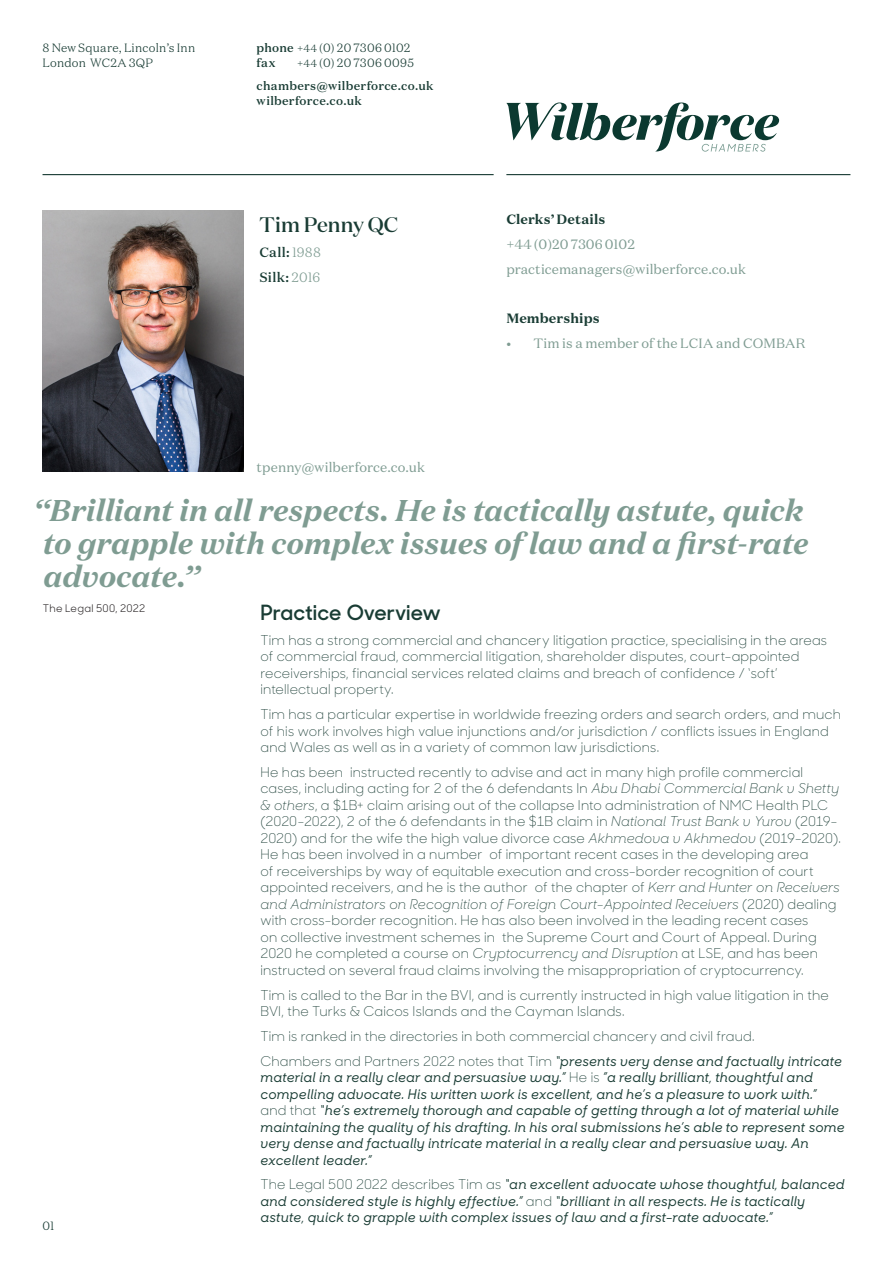
<style>
.page{position:relative;width:893px;height:1263px;background:#fff}
.page>*{position:absolute;margin:0;border:0;box-sizing:border-box;transform-origin:0 0}
.QUOTE{font:italic 700 30px/33px "Domaine Text";letter-spacing:-.01em;color:#7f9c92}
.t1{font:600 21px "Sharp Sans No 1";letter-spacing:-.005em;color:#193c34}
.NAME{font:500 21px "Domaine Display";letter-spacing:.01em;color:#193c34}
.BODY_GREEN{font:300 13.5px/16.5px "Sharp Sans No 1";letter-spacing:.015em;color:#193c34}
.BODY_GREEN-2{font:italic 500 13.5px/16.5px "Sharp Sans No 1";letter-spacing:.015em;color:#193c34}
.t2{font:13.5px "Domaine Text";letter-spacing:.005em;color:#7f9c92}
.CLERKS{font:700 13.5px "Domaine Text";letter-spacing:.005em;color:#193c34}
.t3{font:500 13.5px "Domaine Text";letter-spacing:.025em;color:#193c34}
.t4{font:300 12px/15px "Domaine Text";letter-spacing:.02em;color:#193c34}
.t5{font:500 12px/15px "Domaine Text";letter-spacing:.025em;color:#193c34}
.QUOTE-2{font:10.5px "Sharp Sans No 1";letter-spacing:.02em;color:#231f20}
.s1{font-weight:500}
.s2{font-size:10.5px}
.s3{font-weight:300;color:#7f9c92}
.s4{font-style:italic}
.s5{font-weight:300;font-style:normal}
</style>
<div class="page">
<svg style="left:506px;top:103px;width:273px;height:49px"></svg>
<hr style="left:506px;top:174px;width:344px;height:1px;background:#193c34">
<hr style="left:43px;top:174px;width:451px;height:1px;background:#193c34">
<img style="left:43px;top:210px;width:201px;height:262px">
<p class="t4" style="left:43px;top:40px;width:154px">8 New Square, Lincoln’s Inn<br>London WC2A 3QP</p>
<p class="t4" style="left:257px;top:40px;width:155px"><span class="s1">phone</span> <span class="s2">+44</span> (0) 20 7306 0102 <span class="s1">fax</span></p>
<p class="t4" style="left:297px;top:55px;width:118px"><span class="s2">+44</span> (0) 20 7306 0095</p>
<p class="t5" style="left:257px;top:79px;width:178px">chambers@wilberforce.co.uk wilberforce.co.uk</p>
<p class="NAME" style="left:259px;top:212px;width:140px">Tim Penny QC</p>
<p class="t3" style="left:259px;top:244px;width:63px">Call: <span class="s3">1988</span></p>
<p class="t3" style="left:259px;top:268px;width:62px">Silk: <span class="s3">2016</span></p>
<p class="t2" style="left:256px;top:458px;width:170px">tpenny@wilberforce.co.uk</p>
<p class="CLERKS" style="left:506px;top:210px;width:101px">Clerks’ Details</p>
<p class="t2" style="left:506px;top:235px;width:130px">+44 (0)20 7306 0102</p>
<p class="t2" style="left:506px;top:260px;width:241px">practicemanagers@wilberforce.co.uk</p>
<p class="CLERKS" style="left:506px;top:309px;width:95px">Memberships</p>
<p class="t2" style="left:506px;top:334px;width:301px">• Tim is a member of the LCIA and COMBAR</p>
<p class="QUOTE" style="left:43px;top:494px;width:767px;text-indent:-9px">“Brilliant in all respects. He is tactically astute, quick to grapple with complex issues of law and a first-rate advocate.”</p>
<p class="QUOTE-2" style="left:43px;top:600px;width:104px">The Legal 500, 2022</p>
<p class="t1" style="left:260px;top:597px;width:182px">Practice Overview</p>
<p class="BODY_GREEN" style="left:260px;top:631px;width:568px">Tim has a strong commercial and chancery litigation practice, specialising in the areas of commercial fraud, commercial litigation, shareholder disputes, court-appointed receiverships, financial services related claims and breach of confidence / ‘soft’ intellectual property.</p>
<p class="BODY_GREEN" style="left:260px;top:705px;width:582px">Tim has a particular expertise in worldwide freezing orders and search orders, and much of his work involves high value injunctions and/or jurisdiction / conflicts issues in England and Wales as well as in a variety of common law jurisdictions.</p>
<p class="BODY_GREEN" style="left:260px;top:763px;width:582px">He has been instructed recently to advise and act in many high profile commercial cases, including acting for 2 of the 6 defendants In <span class="s4">Abu Dhabi Commercial Bank v Shetty &amp; others</span>, a $1B+ claim arising out of the collapse Into administration of NMC Health PLC (2020-2022), 2 of the 6 defendants in the $1B claim in <span class="s4">National Trust Bank v Yurov</span> (2019- 2020) and for the wife the high value divorce case <span class="s4">Akhmedova v Akhmedov</span> (2019-2020).<br>He has been involved in a number of important recent cases in the developing area<br>of receiverships by way of equitable execution and cross-border recognition of court appointed receivers, and he is the author of the chapter of <span class="s4">Kerr and Hunter on Receivers and Administrators on Recognition of Foreign Court-Appointed Receivers</span> (2020) dealing with cross-border recognition. He has also been involved in the leading recent cases<br>on collective investment schemes in the Supreme Court and Court of Appeal. During 2020 he completed a course on <span class="s4">Cryptocurrency and Disruption</span> at LSE, and has been instructed on several fraud claims involving the misappropriation of cryptocurrency.</p>
<p class="BODY_GREEN" style="left:260px;top:986px;width:570px">Tim is called to the Bar in the BVI, and is currently instructed in high value litigation in the<br>BVI, the Turks &amp; Caicos Islands and the Cayman Islands.</p>
<p class="BODY_GREEN" style="left:260px;top:1027px;width:496px">Tim is ranked in the directories in both commercial chancery and civil fraud.</p>
<p class="BODY_GREEN-2" style="left:260px;top:1053px;width:586px"><span class="s5">Chambers and Partners 2022 notes that Tim</span> “presents very dense and factually intricate material in a really clear and persuasive way.” <span class="s5">He is</span> ”a really brilliant, thoughtful and compelling advocate. His written work is excellent, and he’s a pleasure to work with.” <span class="s5">and that</span> “he’s extremely thorough and capable of getting through a lot of material while maintaining the quality of his drafting. In his oral submissions he’s able to represent some very dense and factually intricate material in a really clear and persuasive way. An excellent leader.”</p>
<p class="BODY_GREEN-2" style="left:260px;top:1177px;width:586px"><span class="s5">The Legal 500 2022 describes Tim as</span> “an excellent advocate whose thoughtful, balanced and considered style is highly effective.” <span class="s5">and</span> “brilliant in all respects. He is tactically astute, quick to grapple with complex issues of law and a first-rate advocate.”</p>
<p class="t4" style="left:43px;top:1218px;width:13px">01</p>
</div>
